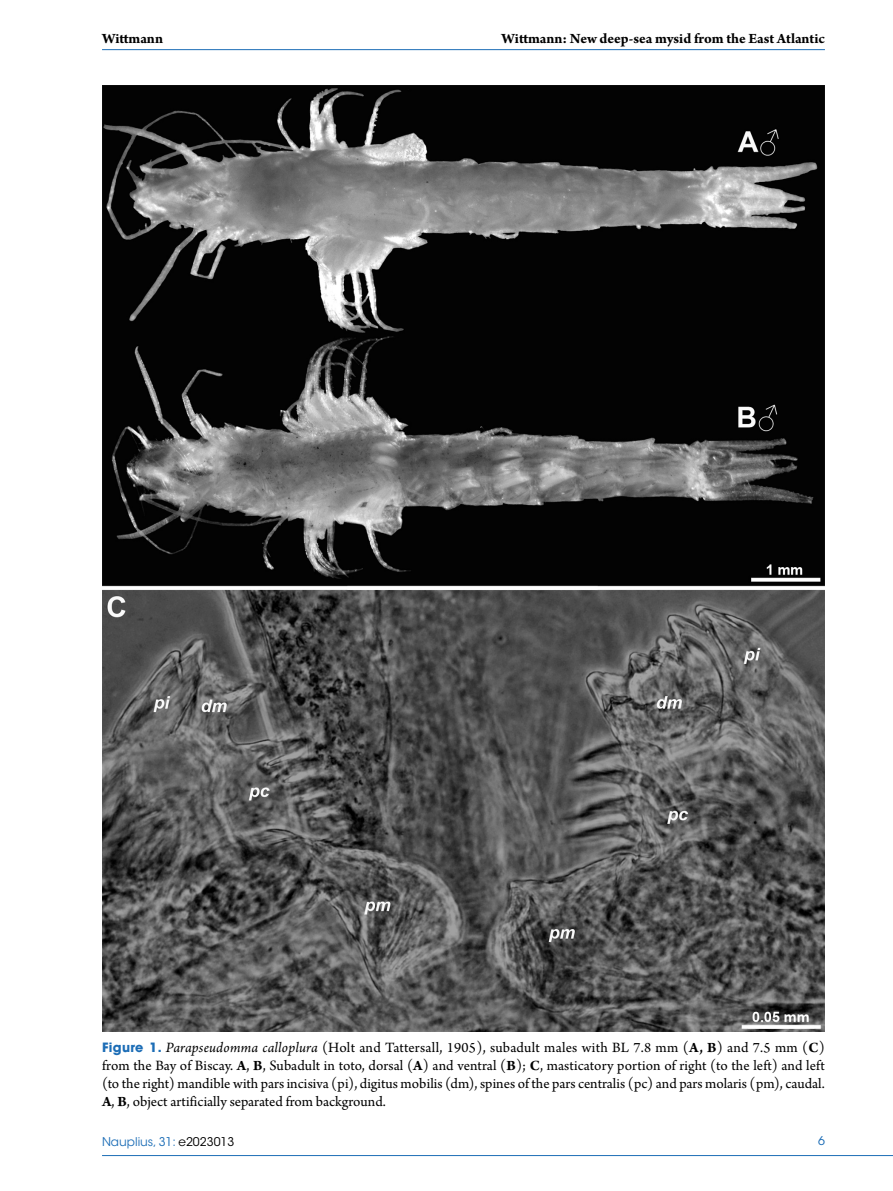
<style>
.page{position:relative;width:893px;height:1191px;background:#fff}
.page>*{position:absolute;margin:0;border:0;box-sizing:border-box;transform-origin:0 0}
.t1{font:15px/18px "Arno Pro";color:#000;text-align:justify}
.t2{font:700 15px "Arno Pro";letter-spacing:-.005em;color:#000}
.t3{font:12px "ITC Avant Garde Std";color:#1c6db6}
.s1{font-family:"ITC Avant Garde Std";font-weight:700;font-size:12.75px;color:#1c6db6}
.s2{font-style:italic}
.s3{font-weight:700}
.s4{color:#000}
</style>
<div class="page">
<hr style="left:102px;top:1155px;width:791px;height:1px;background:#1c6db6">
<hr style="left:102px;top:49px;width:723px;height:1px;background:#1c6db6">
<img style="left:102px;top:85px;width:723px;height:947px">
<p class="t2" style="left:102px;top:30px;width:62px">Wittmann</p>
<p class="t2" style="left:502px;top:30px;width:325px">Wittmann: New deep-sea mysid from the East Atlantic</p>
<p class="t1" style="left:102px;top:1039px;width:724px"><span class="s1">Figure 1.</span> <span class="s2">Parapseudomma calloplura</span> (Holt and Tattersall, 1905), subadult males with BL 7.8 mm (<span class="s3">A, B</span>) and 7.5 mm (<span class="s3">C</span>) from the Bay of Biscay. <span class="s3">A</span>, <span class="s3">B</span>, Subadult in toto, dorsal (<span class="s3">A</span>) and ventral (<span class="s3">B</span>); <span class="s3">C</span>, masticatory portion of right (to the left) and left (to the right) mandible with pars incisiva (pi), digitus mobilis (dm), spines of the pars centralis (pc) and pars molaris (pm), caudal.<br><span class="s3">A</span>, <span class="s3">B</span>, object artificially separated from background.</p>
<p class="t3" style="left:102px;top:1134px;width:85px">Nauplius, 31: <span class="s4">e202301</span></p>
<p class="t3" style="left:818px;top:1133px;width:8px">6</p>
</div>
